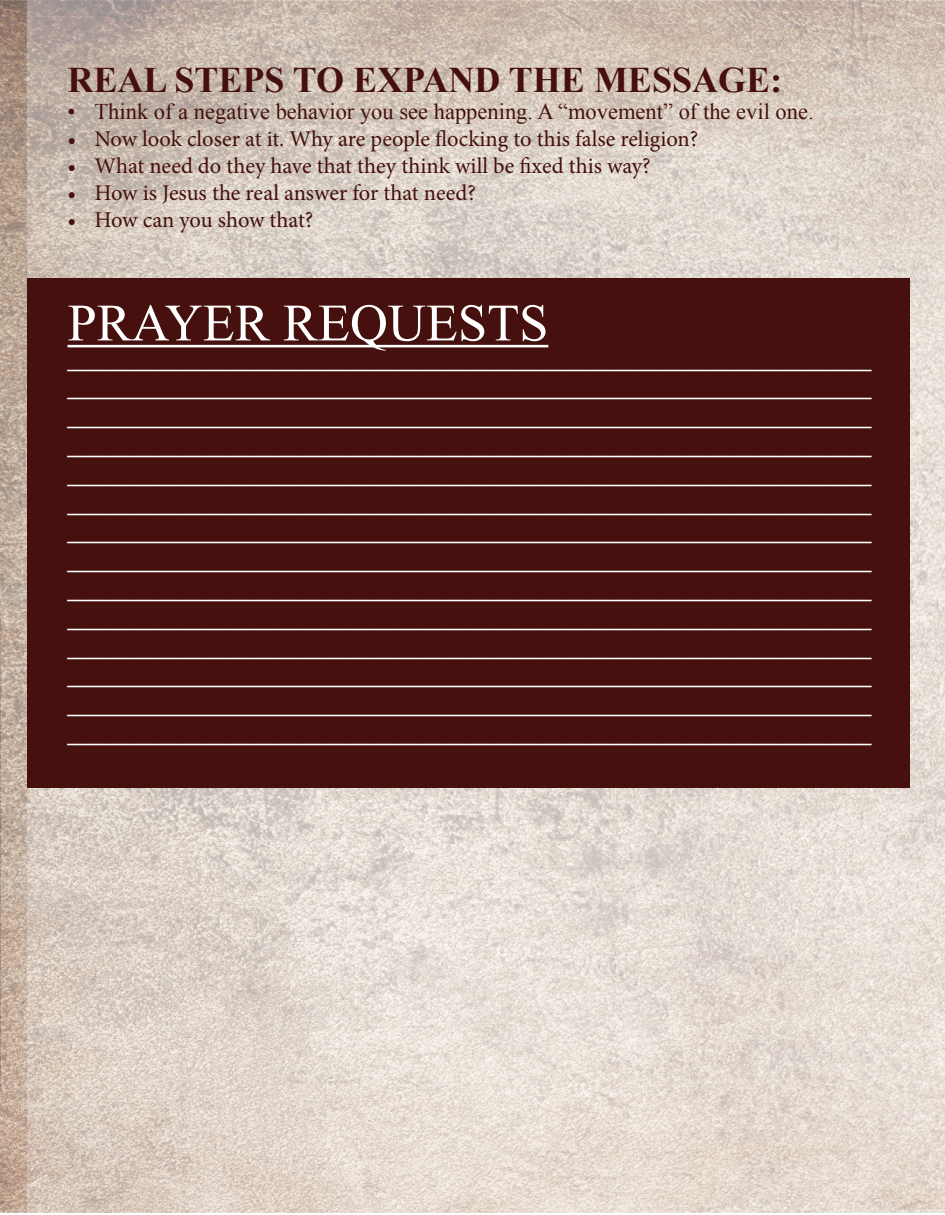
<style>
.page{position:relative;width:945px;height:1215px;background:#fff}
.page>*{position:absolute;margin:0;border:0;box-sizing:border-box;transform-origin:0 0}
.t1{font:52.5px "Times New Roman";color:#fff}
.t2{font:700 36px "Times New Roman";color:#45100d}
.t3{font:700 24px "Times New Roman";color:#fff}
.t4{font:22.5px "Minion Pro";letter-spacing:-.005em;color:#45100d}
.t5{font:22.5px "Times New Roman";color:#45100d}
</style>
<div class="page">
<img style="left:0;top:0;width:945px;height:1213px">
<div style="left:27px;top:278px;width:883px;height:510px;background:#45100d"></div>
<hr style="left:68px;top:345px;width:480px;height:2px;background:#fff">
<p class="t2" style="left:68px;top:55px;width:716px">REAL STEPS TO EXPAND THE MESSAGE:</p>
<p class="t5" style="left:68px;top:96px;width:748px">• Think of a negative behavior you see happening. A “movement” of the evil one.</p>
<p class="t4" style="left:68px;top:124px;width:632px">• Now look closer at it. Why are people flocking to this false religion?</p>
<p class="t4" style="left:68px;top:151px;width:585px">• What need do they have that they think will be fixed this way?</p>
<p class="t4" style="left:68px;top:178px;width:410px">• How is Jesus the real answer for that need?</p>
<p class="t4" style="left:68px;top:205px;width:247px">• How can you show that?</p>
<p class="t1" style="left:68px;top:288px;width:482px">PRAYER REQUESTS</p>
<p class="t3" style="left:68px;top:341px;width:805px">___________________________________________________________________</p>
<p class="t3" style="left:68px;top:370px;width:805px">___________________________________________________________________</p>
<p class="t3" style="left:68px;top:399px;width:805px">___________________________________________________________________</p>
<p class="t3" style="left:68px;top:427px;width:805px">___________________________________________________________________</p>
<p class="t3" style="left:68px;top:456px;width:805px">___________________________________________________________________</p>
<p class="t3" style="left:68px;top:485px;width:805px">___________________________________________________________________</p>
<p class="t3" style="left:68px;top:514px;width:805px">___________________________________________________________________</p>
<p class="t3" style="left:68px;top:543px;width:805px">___________________________________________________________________</p>
<p class="t3" style="left:68px;top:571px;width:805px">___________________________________________________________________</p>
<p class="t3" style="left:68px;top:600px;width:805px">___________________________________________________________________</p>
<p class="t3" style="left:68px;top:629px;width:805px">___________________________________________________________________</p>
<p class="t3" style="left:68px;top:658px;width:805px">___________________________________________________________________</p>
<p class="t3" style="left:68px;top:687px;width:805px">___________________________________________________________________</p>
<p class="t3" style="left:68px;top:715px;width:805px">___________________________________________________________________</p>
</div>
